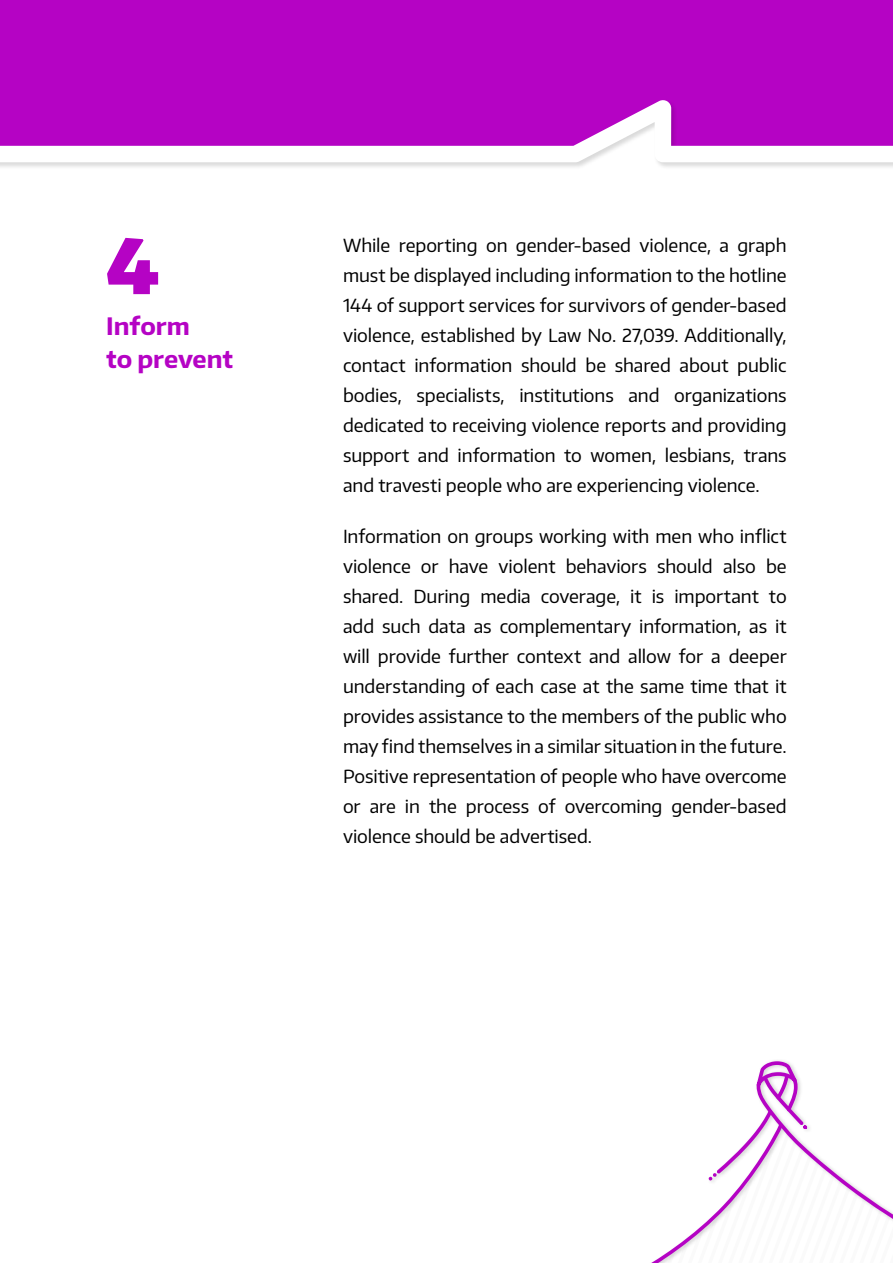
<style>
.page{position:relative;width:893px;height:1263px;background:#fff}
.page>*{position:absolute;margin:0;border:0;box-sizing:border-box;transform-origin:0 0}
.t1{font:900 75px "Encode Sans";color:#b503c4}
.t2{font:700 24px/33px "Encode Sans";letter-spacing:-.005em;color:#b503c4}
.t3{font:18px/30px "Encode Sans";color:#000;text-align:justify}
</style>
<div class="page">
<div style="left:0;top:0;width:893px;height:99px;background:#b503c4"></div>
<svg style="left:651px;top:1220px;width:57px;height:43px"></svg>
<svg style="left:708px;top:1060px;width:185px;height:170px"></svg>
<div style="left:0;top:99px;width:893px;height:71px;background:#000;opacity:.15"></div>
<svg style="left:0;top:100px;width:893px;height:62px;fill:#b503c4"></svg>
<h1 class="t1" style="left:106px;top:217px;width:55px">4</h1>
<h2 class="t2" style="left:106px;top:308px;width:128px">Inform<br>to prevent</h2>
<p class="t3" style="left:343px;top:230px;width:445px">While reporting on gender-based violence, a graph must be displayed including information to the hotline 144 of support services for survivors of gender-based violence, established by Law No. 27,039. Additionally, contact information should be shared about public bodies, specialists, institutions and organizations dedicated to receiving violence reports and providing support and information to women, lesbians, trans and travesti people who are experiencing violence.</p>
<p class="t3" style="left:343px;top:521px;width:445px">Information on groups working with men who inflict violence or have violent behaviors should also be shared. During media coverage, it is important to add such data as complementary information, as it will provide further context and allow for a deeper understanding of each case at the same time that it provides assistance to the members of the public who may find themselves in a similar situation in the future.<br>Positive representation of people who have overcome or are in the process of overcoming gender-based violence should be advertised.</p>
</div>
